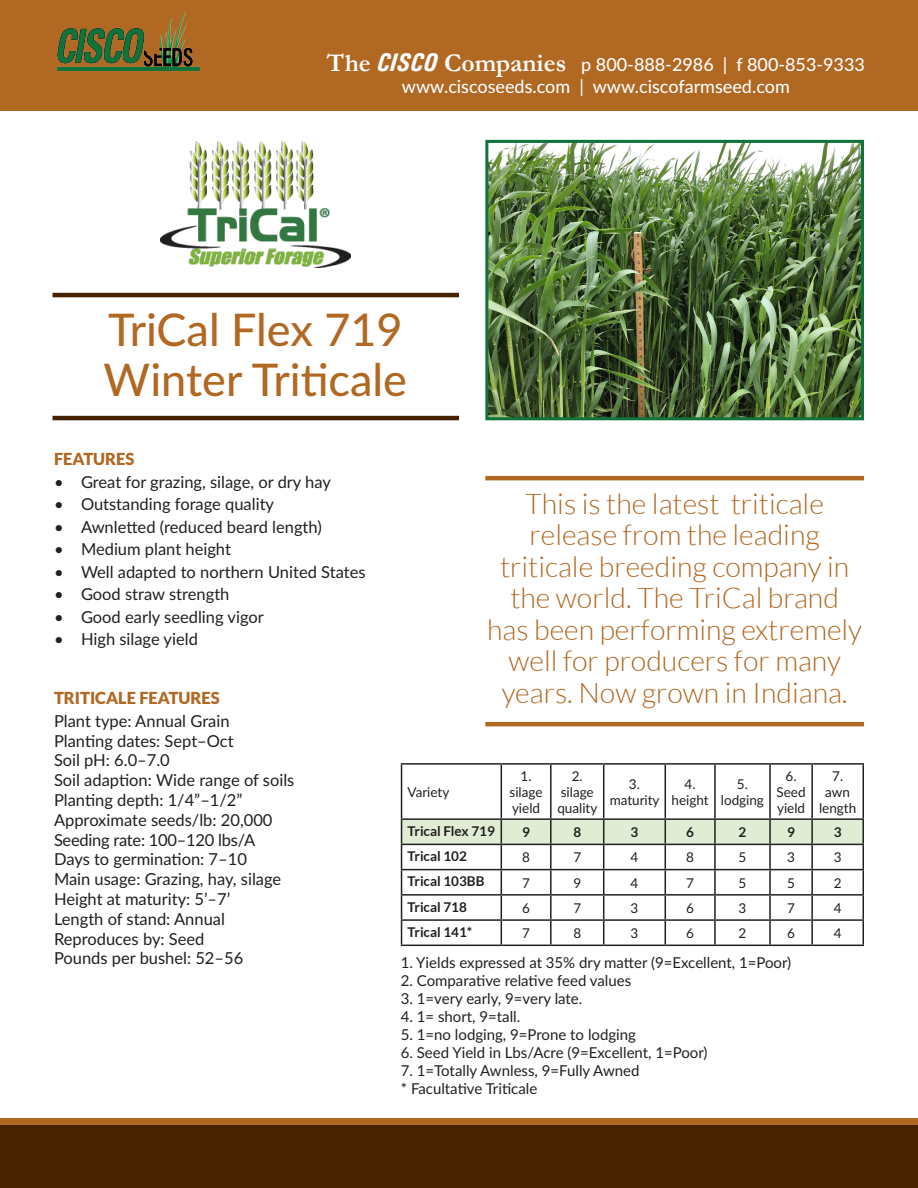
<style>
.page{position:relative;width:918px;height:1188px;background:#fff}
.page>*{position:absolute;margin:0;border:0;box-sizing:border-box;transform-origin:0 0}
.t1{font:500 45px/49.5px "Lato";color:#b16823}
.t2{font:300 28.5px/31.5px "Lato";color:#b16823;text-align:center}
.t3{font:500 18px "Lato";color:#fff}
.t4{font:16.5px "Lato";color:#231f20}
.t5{font:900 16.5px "Lato";color:#b16823}
.t6{font:15px "Lato";color:#231f20}
.t7{font:13.5px/16.2px "Lato";color:#231f20}
.t8{font:700 13.5px "Lato";color:#231f20}
.s1{font-family:"Garamond";font-weight:700;font-size:25.5px}
.s2{font-family:"Univers Condensed";font-weight:700;font-style:italic;font-size:25.5px}
</style>
<div class="page">
<svg style="left:0;top:1119px;width:918px;height:7px;background:#a15e1e"></svg>
<div style="left:0;top:0;width:918px;height:110px;background:#b16823"></div>
<div style="left:0;top:1126px;width:918px;height:62px;background:#472200"></div>
<img style="left:57px;top:13px;width:143px;height:58px">
<svg style="left:144px;top:38px;width:16px;height:18px"></svg>
<img style="left:489px;top:144px;width:371px;height:272px">
<div style="left:485px;top:140px;width:379px;height:280px;border:3px solid #10733b"></div>
<hr style="left:52px;top:293px;width:407px;height:4px;background:#472200">
<hr style="left:52px;top:416px;width:407px;height:4px;background:#472200">
<hr style="left:485px;top:476px;width:379px;height:4px;background:#b16823">
<hr style="left:485px;top:722px;width:379px;height:4px;background:#b16823">
<img style="left:161px;top:141px;width:189px;height:126px">
<hr style="left:401px;top:763px;width:100px;height:2px;background:#231f20">
<hr style="left:401px;top:765px;width:1px;height:53px;background:#231f20">
<hr style="left:501px;top:763px;width:50px;height:2px;background:#231f20">
<hr style="left:501px;top:765px;width:1px;height:53px;background:#231f20">
<hr style="left:551px;top:763px;width:53px;height:2px;background:#231f20">
<hr style="left:550px;top:765px;width:2px;height:53px;background:#231f20">
<hr style="left:604px;top:763px;width:61px;height:2px;background:#231f20">
<hr style="left:603px;top:765px;width:1px;height:53px;background:#231f20">
<hr style="left:665px;top:763px;width:50px;height:2px;background:#231f20">
<hr style="left:665px;top:765px;width:1px;height:53px;background:#231f20">
<hr style="left:715px;top:763px;width:55px;height:2px;background:#231f20">
<hr style="left:714px;top:765px;width:2px;height:53px;background:#231f20">
<hr style="left:770px;top:763px;width:42px;height:2px;background:#231f20">
<hr style="left:769px;top:765px;width:2px;height:53px;background:#231f20">
<hr style="left:812px;top:763px;width:52px;height:2px;background:#231f20">
<hr style="left:811px;top:765px;width:2px;height:53px;background:#231f20">
<hr style="left:862px;top:765px;width:2px;height:53px;background:#231f20">
<hr style="left:401px;top:818px;width:100px;height:2px;background:#231f20">
<hr style="left:501px;top:818px;width:50px;height:2px;background:#231f20">
<hr style="left:551px;top:818px;width:53px;height:2px;background:#231f20">
<hr style="left:604px;top:818px;width:61px;height:2px;background:#231f20">
<hr style="left:665px;top:818px;width:50px;height:2px;background:#231f20">
<hr style="left:715px;top:818px;width:55px;height:2px;background:#231f20">
<hr style="left:770px;top:818px;width:42px;height:2px;background:#231f20">
<hr style="left:812px;top:818px;width:52px;height:2px;background:#231f20">
<hr style="left:862px;top:820px;width:2px;height:24px;background:#231f20">
<hr style="left:812px;top:844px;width:52px;height:1px;background:#231f20">
<hr style="left:862px;top:845px;width:2px;height:24px;background:#231f20">
<hr style="left:812px;top:869px;width:52px;height:1px;background:#231f20">
<hr style="left:862px;top:870px;width:2px;height:24px;background:#231f20">
<hr style="left:812px;top:894px;width:52px;height:2px;background:#231f20">
<hr style="left:862px;top:896px;width:2px;height:23px;background:#231f20">
<svg style="left:401px;top:819px;width:462px;height:126px"></svg>
<hr style="left:715px;top:919px;width:55px;height:2px;background:#231f20">
<hr style="left:714px;top:921px;width:2px;height:24px;background:#231f20">
<hr style="left:770px;top:919px;width:42px;height:2px;background:#231f20">
<hr style="left:769px;top:921px;width:2px;height:24px;background:#231f20">
<hr style="left:812px;top:919px;width:52px;height:2px;background:#231f20">
<hr style="left:811px;top:921px;width:2px;height:24px;background:#231f20">
<hr style="left:862px;top:921px;width:2px;height:24px;background:#231f20">
<hr style="left:401px;top:945px;width:100px;height:1px;background:#231f20">
<hr style="left:501px;top:945px;width:50px;height:1px;background:#231f20">
<hr style="left:551px;top:945px;width:53px;height:1px;background:#231f20">
<hr style="left:604px;top:945px;width:61px;height:1px;background:#231f20">
<hr style="left:665px;top:945px;width:50px;height:1px;background:#231f20">
<hr style="left:715px;top:945px;width:55px;height:1px;background:#231f20">
<hr style="left:770px;top:945px;width:42px;height:1px;background:#231f20">
<hr style="left:812px;top:945px;width:52px;height:1px;background:#231f20">
<p class="t3" style="left:327px;top:51px;width:540px"><span class="s1">The</span> <span class="s2">CISCO</span> <span class="s1">Companies</span> p 800-888-2986 | f 800-853-9333</p>
<p class="t3" style="left:402px;top:73px;width:389px">www.ciscoseeds.com | www.ciscofarmseed.com</p>
<p class="t1" style="left:104px;top:303px;width:305px">TriCal Flex 719<br>Winter Triticale</p>
<p class="t5" style="left:54px;top:449px;width:82px">FEATURES</p>
<p class="t4" style="left:54px;top:470px;width:278px">• Great for grazing, silage, or dry hay</p>
<p class="t4" style="left:54px;top:492px;width:222px">• Outstanding forage quality</p>
<p class="t4" style="left:54px;top:515px;width:269px">• Awnletted (reduced beard length)</p>
<p class="t4" style="left:54px;top:537px;width:178px">• Medium plant height</p>
<p class="t4" style="left:54px;top:560px;width:313px">• Well adapted to northern United States</p>
<p class="t4" style="left:54px;top:582px;width:177px">• Good straw strength</p>
<p class="t4" style="left:54px;top:605px;width:211px">• Good early seedling vigor</p>
<p class="t4" style="left:54px;top:627px;width:145px">• High silage yield</p>
<p class="t5" style="left:54px;top:689px;width:167px">TRITICALE FEATURES</p>
<p class="t4" style="left:54px;top:709px;width:177px">Plant type: Annual Grain</p>
<p class="t4" style="left:54px;top:729px;width:181px">Planting dates: Sept–Oct</p>
<p class="t4" style="left:54px;top:749px;width:117px">Soil pH: 6.0–7.0</p>
<p class="t4" style="left:54px;top:768px;width:242px">Soil adaption: Wide range of soils</p>
<p class="t4" style="left:54px;top:788px;width:190px">Planting depth: 1/4”–1/2”</p>
<p class="t4" style="left:54px;top:808px;width:220px">Approximate seeds/lb: 20,000</p>
<p class="t4" style="left:54px;top:828px;width:203px">Seeding rate: 100–120 lbs/A</p>
<p class="t4" style="left:54px;top:848px;width:194px">Days to germination: 7–10</p>
<p class="t4" style="left:54px;top:867px;width:229px">Main usage: Grazing, hay, silage</p>
<p class="t4" style="left:54px;top:887px;width:178px">Height at maturity: 5’–7’</p>
<p class="t4" style="left:54px;top:907px;width:172px">Length of stand: Annual</p>
<p class="t4" style="left:54px;top:927px;width:152px">Reproduces by: Seed</p>
<p class="t4" style="left:54px;top:947px;width:191px">Pounds per bushel: 52–56</p>
<p class="t7" style="left:408px;top:783px;width:43px">Variety</p>
<p class="t2" style="left:487px;top:488px;width:377px">This is the latest triticale release from the leading triticale breeding company in the world. The TriCal brand has been performing extremely well for producers for many years. Now grown in Indiana.</p>
<p class="t7" style="left:521px;top:767px;width:13px">1.</p>
<p class="t7" style="left:510px;top:783px;width:35px">silage yield</p>
<p class="t7" style="left:572px;top:767px;width:13px">2.</p>
<p class="t7" style="left:557px;top:783px;width:42px">silage quality</p>
<p class="t7" style="left:629px;top:775px;width:13px">3.</p>
<p class="t7" style="left:610px;top:791px;width:51px">maturity</p>
<p class="t7" style="left:685px;top:775px;width:13px">4.</p>
<p class="t7" style="left:672px;top:791px;width:39px">height</p>
<p class="t7" style="left:737px;top:775px;width:13px">5.</p>
<p class="t7" style="left:721px;top:791px;width:45px">lodging</p>
<p class="t7" style="left:786px;top:767px;width:13px">6.</p>
<p class="t7" style="left:777px;top:783px;width:31px">Seed yield</p>
<p class="t7" style="left:832px;top:767px;width:13px">7.</p>
<p class="t7" style="left:819px;top:783px;width:39px;text-align:center">awn length</p>
<p class="t8" style="left:408px;top:823px;width:89px">Trical Flex 719</p>
<p class="t8" style="left:522px;top:825px;width:9px">9</p>
<p class="t8" style="left:573px;top:825px;width:9px">8</p>
<p class="t8" style="left:631px;top:825px;width:9px">3</p>
<p class="t8" style="left:686px;top:825px;width:9px">6</p>
<p class="t8" style="left:739px;top:825px;width:9px">2</p>
<p class="t8" style="left:787px;top:825px;width:9px">9</p>
<p class="t8" style="left:834px;top:825px;width:9px">3</p>
<p class="t8" style="left:408px;top:849px;width:61px">Trical 102</p>
<p class="t7" style="left:522px;top:849px;width:9px">8</p>
<p class="t7" style="left:573px;top:849px;width:9px">7</p>
<p class="t7" style="left:631px;top:849px;width:9px">4</p>
<p class="t7" style="left:686px;top:849px;width:9px">8</p>
<p class="t7" style="left:739px;top:849px;width:9px">5</p>
<p class="t7" style="left:787px;top:849px;width:9px">3</p>
<p class="t7" style="left:834px;top:849px;width:9px">3</p>
<p class="t8" style="left:408px;top:874px;width:78px">Trical 103BB</p>
<p class="t7" style="left:522px;top:874px;width:9px">7</p>
<p class="t7" style="left:573px;top:874px;width:9px">9</p>
<p class="t7" style="left:631px;top:874px;width:9px">4</p>
<p class="t7" style="left:686px;top:874px;width:9px">7</p>
<p class="t7" style="left:739px;top:874px;width:9px">5</p>
<p class="t7" style="left:787px;top:874px;width:9px">5</p>
<p class="t7" style="left:834px;top:874px;width:9px">2</p>
<p class="t8" style="left:408px;top:899px;width:61px">Trical 718</p>
<p class="t7" style="left:522px;top:899px;width:9px">6</p>
<p class="t7" style="left:573px;top:899px;width:9px">7</p>
<p class="t7" style="left:631px;top:899px;width:9px">3</p>
<p class="t7" style="left:686px;top:899px;width:9px">6</p>
<p class="t7" style="left:739px;top:899px;width:9px">3</p>
<p class="t7" style="left:787px;top:899px;width:9px">7</p>
<p class="t7" style="left:834px;top:899px;width:9px">4</p>
<p class="t8" style="left:408px;top:924px;width:66px">Trical 141*</p>
<p class="t7" style="left:522px;top:925px;width:9px">7</p>
<p class="t7" style="left:573px;top:925px;width:9px">8</p>
<p class="t7" style="left:631px;top:925px;width:9px">3</p>
<p class="t7" style="left:686px;top:925px;width:9px">6</p>
<p class="t7" style="left:739px;top:925px;width:9px">2</p>
<p class="t7" style="left:787px;top:925px;width:9px">6</p>
<p class="t7" style="left:834px;top:925px;width:9px">4</p>
<p class="t6" style="left:401px;top:952px;width:392px">1. Yields expressed at 35% dry matter (9=Excellent, 1=Poor)</p>
<p class="t6" style="left:401px;top:970px;width:232px">2. Comparative relative feed values</p>
<p class="t6" style="left:401px;top:988px;width:183px">3. 1=very early, 9=very late.</p>
<p class="t6" style="left:401px;top:1006px;width:121px">4. 1= short, 9=tall.</p>
<p class="t6" style="left:401px;top:1024px;width:237px">5. 1=no lodging, 9=Prone to lodging</p>
<p class="t6" style="left:401px;top:1042px;width:308px">6. Seed Yield in Lbs/Acre (9=Excellent, 1=Poor)</p>
<p class="t6" style="left:401px;top:1060px;width:240px">7. 1=Totally Awnless, 9=Fully Awned</p>
<p class="t6" style="left:401px;top:1078px;width:138px">* Facultative Triticale</p>
</div>
